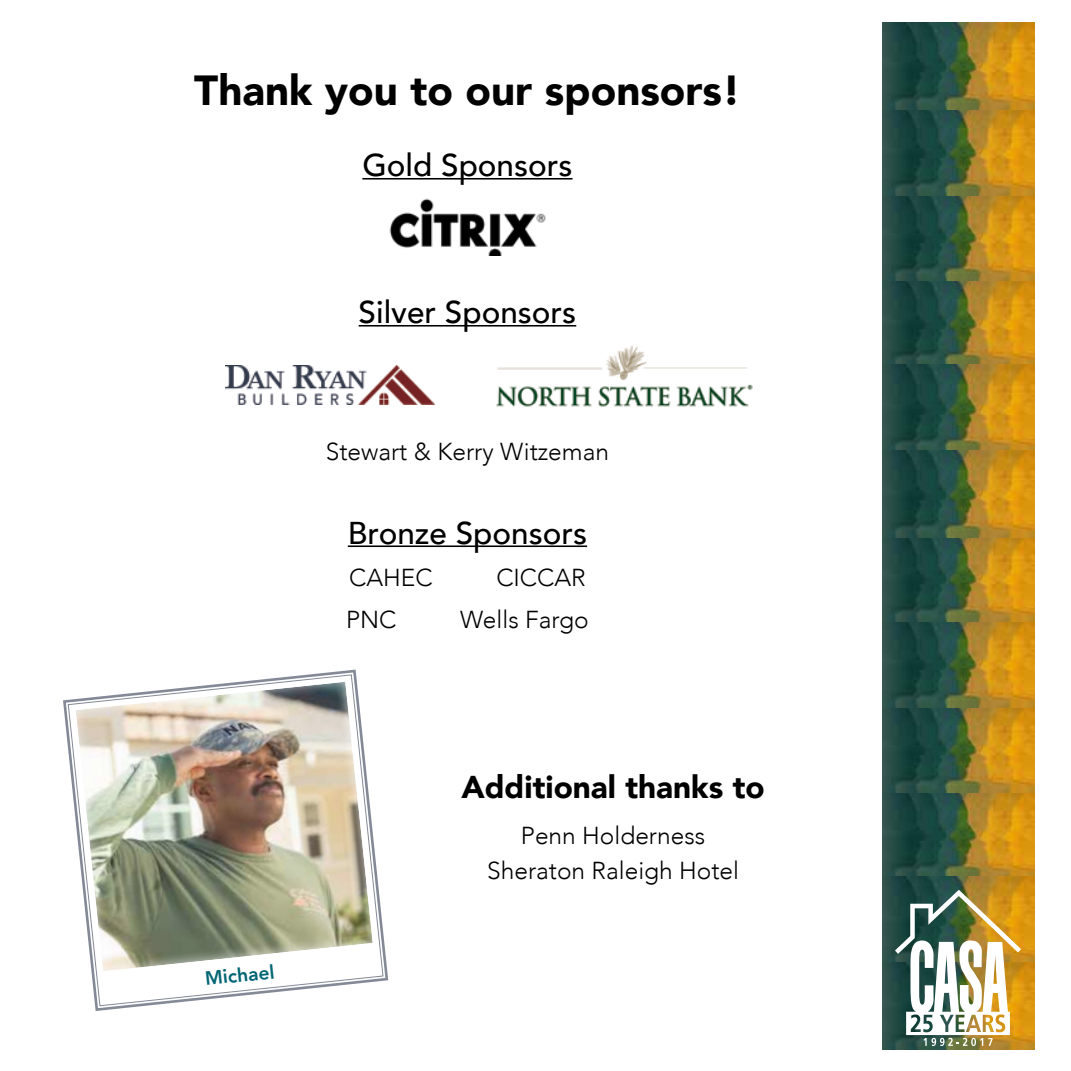
<style>
.page{position:relative;width:1071px;height:1071px;background:#fff}
.page>*{position:absolute;margin:0;border:0;box-sizing:border-box;transform-origin:0 0}
.t1{font:900 42px "Avenir";color:#000}
.t2{font:500 31.5px "Avenir";color:#000}
.t3{font:900 31.5px "Avenir";color:#000}
.t4{font:300 24.5px/35px "Avenir";color:#000;text-align:center}
.t5{font:800 19.25px "Avenir";color:#006574}
</style>
<div class="page">
<img style="left:882px;top:793px;width:152px;height:83px">
<img style="left:882px;top:707px;width:152px;height:86px">
<img style="left:882px;top:622px;width:152px;height:85px">
<img style="left:882px;top:538px;width:152px;height:84px">
<img style="left:882px;top:876px;width:152px;height:86px">
<img style="left:882px;top:962px;width:152px;height:87px">
<img style="left:895px;top:890px;width:126px;height:156px">
<img style="left:882px;top:281px;width:152px;height:84px">
<img style="left:882px;top:110px;width:152px;height:171px">
<img style="left:882px;top:23px;width:152px;height:87px">
<img style="left:882px;top:365px;width:152px;height:85px">
<img style="left:882px;top:450px;width:152px;height:88px">
<hr style="left:362px;top:178px;width:211px;height:2px;background:#000">
<hr style="left:359px;top:325px;width:217px;height:2px;background:#000">
<hr style="left:348px;top:545px;width:239px;height:2px;background:#000">
<img style="left:389px;top:198px;width:157px;height:58px">
<img style="left:226px;top:366px;width:208px;height:38px">
<svg style="left:63px;top:669px;width:326px;height:342px"></svg>
<div style="left:68px;top:674px;width:315px;height:332px;border:1px solid #838996;border-radius:31px"></div>
<img style="left:74px;top:680px;width:299px;height:292px">
<img style="left:496px;top:345px;width:257px;height:62px">
<h1 class="t1" style="left:194px;top:54px;width:548px">Thank you to our sponsors!</h1>
<p class="t2" style="left:362px;top:138px;width:212px">Gold Sponsors</p>
<p class="t2" style="left:359px;top:285px;width:219px">Silver Sponsors</p>
<p class="t4" style="left:326px;top:434px;width:285px">Stewart &amp; Kerry Witzeman</p>
<p class="t2" style="left:348px;top:506px;width:241px">Bronze Sponsors</p>
<p class="t4" style="left:349px;top:560px;width:85px">CAHEC</p>
<p class="t4" style="left:496px;top:560px;width:91px">CICCAR</p>
<p class="t4" style="left:346px;top:602px;width:52px">PNC</p>
<p class="t4" style="left:460px;top:602px;width:130px">Wells Fargo</p>
<p class="t5" style="left:204px;top:964px;width:71px;rotate:-6deg">Michael</p>
<p class="t3" style="left:461px;top:760px;width:305px">Additional thanks to</p>
<p class="t4" style="left:487px;top:818px;width:253px">Penn Holderness<br>Sheraton Raleigh Hotel</p>
</div>
